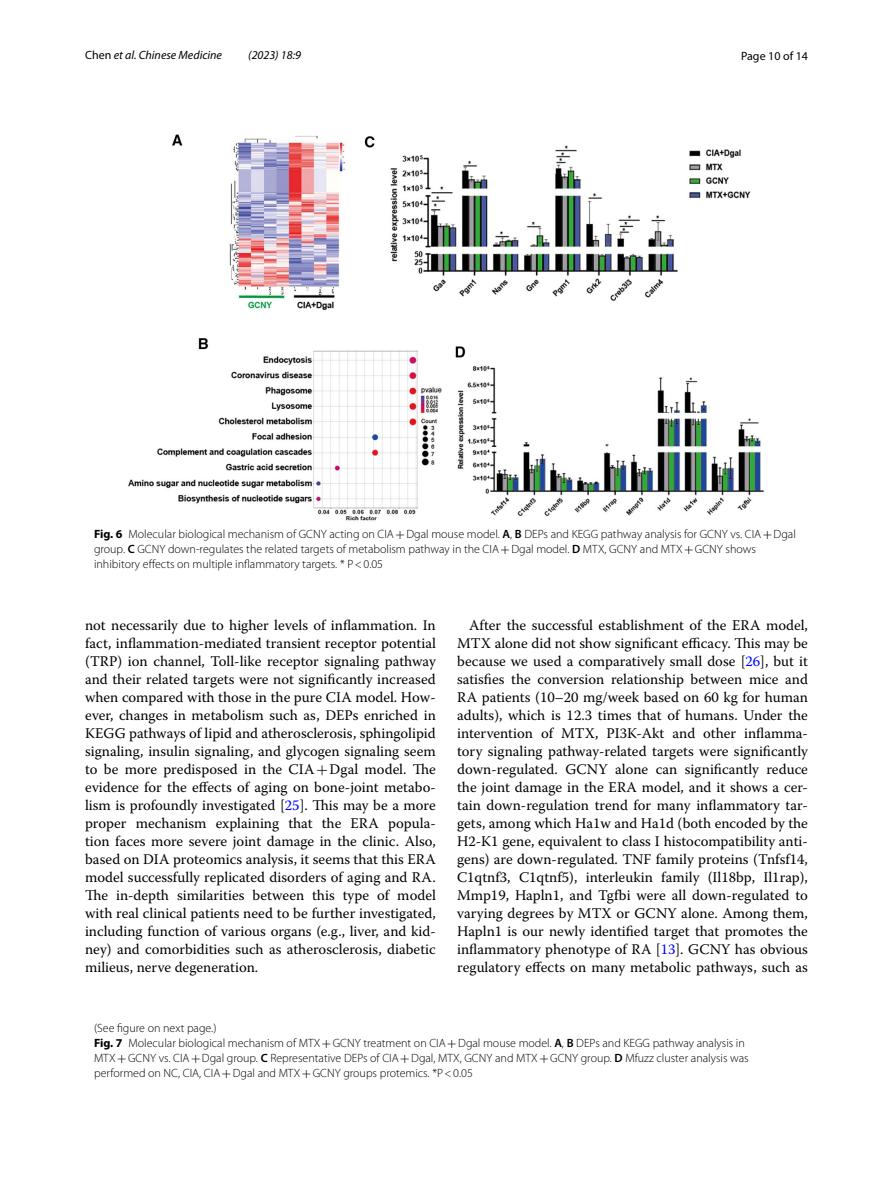
<style>
.page{position:relative;width:893px;height:1187px;background:#fff}
.page>*{position:absolute;margin:0;border:0;box-sizing:border-box;transform-origin:0 0}
.t1{font:14.7px/18px "Warnock Pro";color:#000;text-align:justify}
.t2{font:300 12px/15px "Myriad Pro";color:#000}
.t3{font:italic 12px "Myriad Pro";color:#000}
.t4{font:12px "Myriad Pro";color:#000}
.s1{font-style:normal}
.s2{font-weight:700}
.s3{font-family:"MTSY";font-weight:400}
.s4{font-weight:600}
.s5{font-family:"MTSY"}
.s6{color:#00f}
</style>
<div class="page">
<img style="left:128px;top:134px;width:636px;height:387px">
<p class="t3" style="left:85px;top:48px;width:139px"><span class="s1">Chen</span> et al. Chinese Medicine</p>
<p class="t3" style="left:248px;top:48px;width:54px">(2023) 18:9</p>
<p class="t4" style="left:741px;top:48px;width:68px">Page 10 of 14</p>
<p class="t2" style="left:94px;top:527px;width:703px"><span class="s2">Fig. 6</span> Molecular biological mechanism of GCNY acting on CIA<span class="s3">+</span>Dgal mouse model. <span class="s4">A</span>, <span class="s4">B</span> DEPs and KEGG pathway analysis for GCNY vs. CIA<span class="s3">+</span>Dgal group. <span class="s4">C</span> GCNY down-regulates the related targets of metabolism pathway in the CIA<span class="s3">+</span>Dgal model. <span class="s4">D</span> MTX, GCNY and MTX<span class="s3">+</span>GCNY shows inhibitory effects on multiple inflammatory targets. * P&lt;0.05</p>
<p class="t1" style="left:85px;top:616px;width:352px">not necessarily due to higher levels of inflammation. In fact, inflammation-mediated transient receptor potential (TRP) ion channel, Toll-like receptor signaling pathway and their related targets were not significantly increased when compared with those in the pure CIA model. How&shy;ever, changes in metabolism such as, DEPs enriched in KEGG pathways of lipid and atherosclerosis, sphingolipid signaling, insulin signaling, and glycogen signaling seem to be more predisposed in the CIA<span class="s5">+</span>Dgal model. The evidence for the effects of aging on bone-joint metabo&shy;lism is profoundly investigated [<span class="s6">25</span>]. This may be a more proper mechanism explaining that the ERA popula&shy;tion faces more severe joint damage in the clinic. Also, based on DIA proteomics analysis, it seems that this ERA model successfully replicated disorders of aging and RA.<br>The in-depth similarities between this type of model with real clinical patients need to be further investigated, including function of various organs (e.g., liver, and kid&shy;ney) and comorbidities such as atherosclerosis, diabetic milieus, nerve degeneration.</p>
<p class="t1" style="left:457px;top:616px;width:352px;text-indent:12px">After the successful establishment of the ERA model, MTX alone did not show significant efficacy. This may be because we used a comparatively small dose [<span class="s6">26</span>], but it satisfies the conversion relationship between mice and RA patients (10–20 mg/week based on 60 kg for human adults), which is 12.3 times that of humans. Under the intervention of MTX, PI3K-Akt and other inflamma&shy;tory signaling pathway-related targets were significantly down-regulated. GCNY alone can significantly reduce the joint damage in the ERA model, and it shows a cer&shy;tain down-regulation trend for many inflammatory tar&shy;gets, among which Ha1w and Ha1d (both encoded by the H2-K1 gene, equivalent to class I histocompatibility anti&shy;gens) are down-regulated. TNF family proteins (Tnfsf14, C1qtnf3, C1qtnf5), interleukin family (Il18bp, Il1rap), Mmp19, Hapln1, and Tgfbi were all down-regulated to varying degrees by MTX or GCNY alone. Among them, Hapln1 is our newly identified target that promotes the inflammatory phenotype of RA [<span class="s6">13</span>]. GCNY has obvious regulatory effects on many metabolic pathways, such as</p>
<p class="t2" style="left:94px;top:1020px;width:656px">(See figure on next page.)<br><span class="s2">Fig. 7</span> Molecular biological mechanism of MTX<span class="s3">+</span>GCNY treatment on CIA<span class="s3">+</span>Dgal mouse model. <span class="s4">A</span>, <span class="s4">B</span> DEPs and KEGG pathway analysis in MTX<span class="s3">+</span>GCNY vs. CIA<span class="s3">+</span>Dgal group. <span class="s4">C</span> Representative DEPs of CIA<span class="s3">+</span>Dgal, MTX, GCNY and MTX<span class="s3">+</span>GCNY group. <span class="s4">D</span> Mfuzz cluster analysis was performed on NC, CIA, CIA<span class="s3">+</span>Dgal and MTX<span class="s3">+</span>GCNY groups protemics. *P&lt;0.05</p>
</div>
